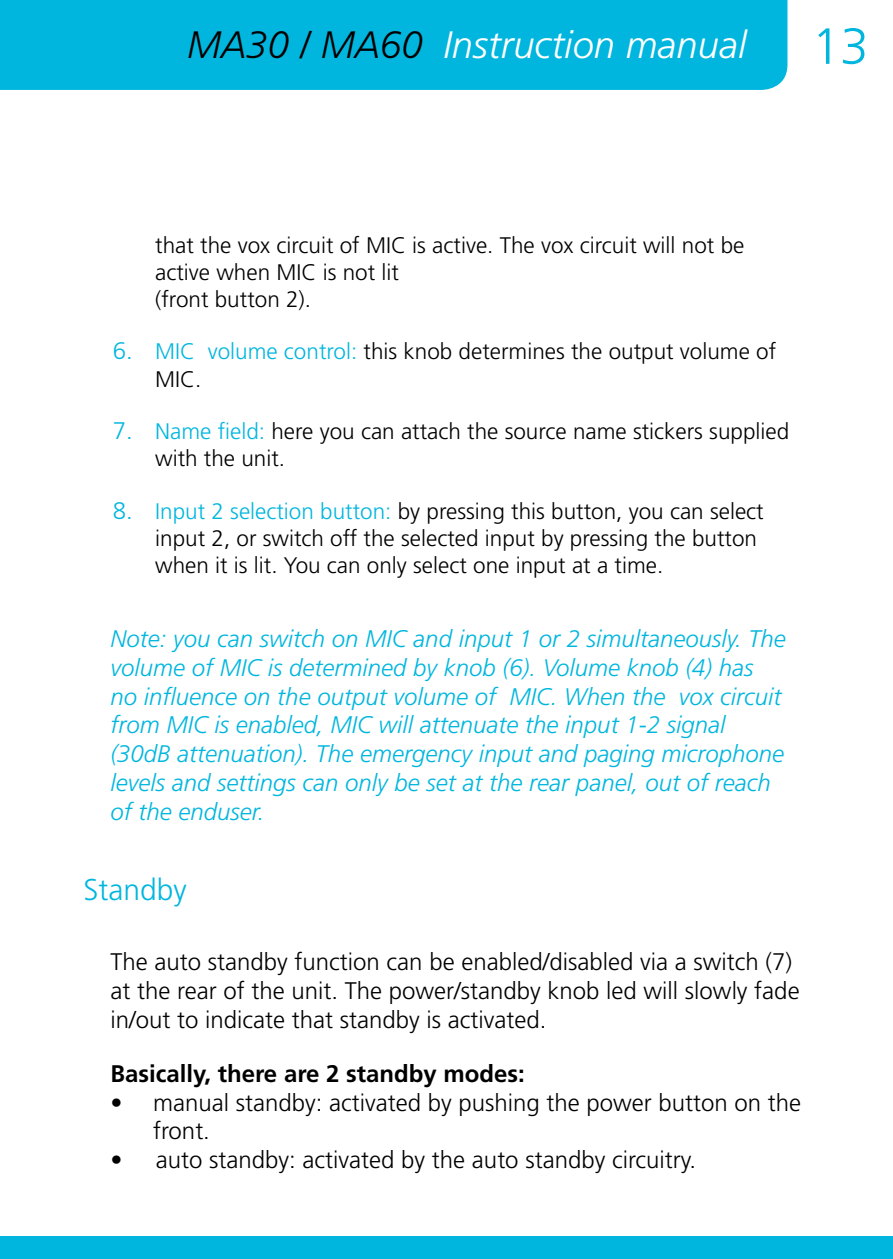
<style>
.page{position:relative;width:893px;height:1259px;background:#fff}
.page>*{position:absolute;margin:0;border:0;box-sizing:border-box;transform-origin:0 0}
.t1{font:300 51px "Frutiger LT Std";color:#00b6de}
.t2{font:italic 300 38.1px "Frutiger LT Std";color:#fff}
.t3{font:300 30px "Frutiger LT Std";color:#00b6de}
.t4{font:italic 300 24px/28.8px "Frutiger LT Std";color:#00b6de}
.t5{font:300 24px/28.8px "Frutiger LT Std";color:#000}
.t6{font:700 24px "Frutiger LT Std";color:#000}
.t7{font:300 22.5px/27px "Frutiger LT Std";color:#000}
.s1{color:#000}
.s2{font-size:24px;color:#00b6de}
.s3{color:#00b6de}
</style>
<div class="page">
<div style="left:0;top:0;width:787px;height:90px;background:#00b6de"></div>
<div style="left:0;top:1236px;width:893px;height:23px;background:#00b6de"></div>
<h2 class="t2" style="left:187px;top:23px;width:561px"><span class="s1">MA30 / MA60</span> Instruction manual</h2>
<h1 class="t1" style="left:812px;top:17px;width:58px">13</h1>
<p class="t7" style="left:155px;top:232px;width:591px">that the vox circuit of MIC is active. The vox circuit will not be active when MIC is not lit<br>(front button 2).</p>
<p class="t7" style="left:155px;top:338px;width:622px;text-indent:-43px"><span class="s2">6.</span> <span class="s3">MIC volume control:</span> this knob determines the output volume of<br>MIC.</p>
<p class="t7" style="left:155px;top:418px;width:636px;text-indent:-43px"><span class="s2">7.</span> <span class="s3">Name field:</span> here you can attach the source name stickers supplied with the unit.</p>
<p class="t7" style="left:155px;top:497px;width:610px;text-indent:-43px"><span class="s2">8.</span> <span class="s3">Input 2 selection button:</span> by pressing this button, you can select input 2, or switch off the selected input by pressing the button when it is lit. You can only select one input at a time.</p>
<p class="t4" style="left:111px;top:624px;width:677px">Note: you can switch on MIC and input 1 or 2 simultaneously. The volume of MIC is determined by knob (6). Volume knob (4) has no influence on the output volume of MIC. When the vox circuit from MIC is enabled, MIC will attenuate the input 1-2 signal (30dB attenuation). The emergency input and paging microphone levels and settings can only be set at the rear panel, out of reach of the enduser.</p>
<h3 class="t3" style="left:83px;top:872px;width:105px">Standby</h3>
<p class="t5" style="left:111px;top:947px;width:691px">The auto standby function can be enabled/disabled via a switch (7) at the rear of the unit. The power/standby knob led will slowly fade in/out to indicate that standby is activated.</p>
<p class="t6" style="left:111px;top:1059px;width:416px">Basically, there are 2 standby modes:</p>
<p class="t5" style="left:153px;top:1088px;width:650px;text-indent:-43px">• manual standby: activated by pushing the power button on the front.</p>
<p class="t5" style="left:111px;top:1146px;width:587px">• auto standby: activated by the auto standby circuitry.</p>
</div>
